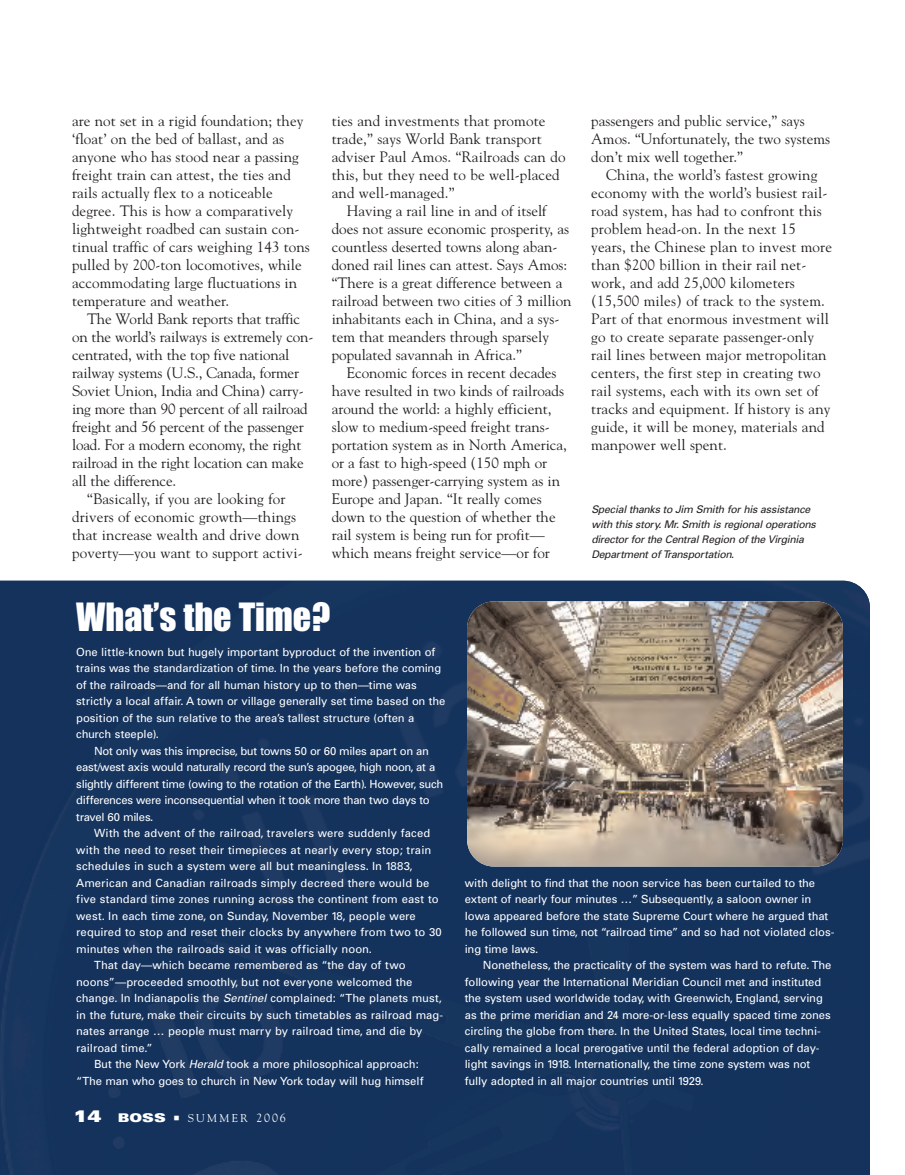
<style>
.page{position:relative;width:905px;height:1175px;background:#fff}
.page>*{position:absolute;margin:0;border:0;box-sizing:border-box;transform-origin:0 0}
.t1{font:36px "Impact";color:#fff}
.t2{font:15px/18px "Goudy";letter-spacing:.005em;color:#231f20}
.t3{font:900 expanded 12px "Univers";color:#fff}
.t4{font:11.25px/16.5px "Univers";letter-spacing:-.01em;color:#fff}
.t5{font:11.25px "Goudy";letter-spacing:.2em;color:#fff}
.t6{font:italic 10.5px/15px "Univers";letter-spacing:-.025em;color:#231f20}
.s1{font-style:italic}
.s2{font-size:16.5px}
.s3{font-size:12px}
</style>
<div class="page">
<div style="left:0;top:580px;width:870px;height:594px;background:#14325c"></div>
<img style="left:467px;top:601px;width:375px;height:265px;border-radius:27px">
<svg style="left:174px;top:1115px;width:5px;height:5px"></svg>
<p class="t2" style="left:72px;top:112px;width:239px">are not set in a rigid foundation; they ‘float’ on the bed of ballast, and as anyone who has stood near a passing freight train can attest, the ties and rails actually flex to a noticeable degree. This is how a comparatively lightweight roadbed can sustain con&shy;tinual traffic of cars weighing 143 tons pulled by 200-ton locomotives, while accommodating large fluctuations in temperature and weather.</p>
<p class="t2" style="left:87px;top:310px;width:214px">The World Bank reports that traffic</p>
<p class="t2" style="left:72px;top:328px;width:243px">on the world’s railways is extremely con-</p>
<p class="t2" style="left:72px;top:346px;width:219px">centrated, with the top five national</p>
<p class="t2" style="left:72px;top:364px;width:228px">railway systems (U.S., Canada, former</p>
<p class="t2" style="left:72px;top:382px;width:233px">Soviet Union, India and China) carry-</p>
<p class="t2" style="left:72px;top:400px;width:237px">ing more than 90 percent of all railroad</p>
<p class="t2" style="left:72px;top:418px;width:233px">freight and 56 percent of the passenger</p>
<p class="t2" style="left:72px;top:436px;width:231px">load. For a modern economy, the right</p>
<p class="t2" style="left:72px;top:454px;width:233px">railroad in the right location can make</p>
<p class="t2" style="left:72px;top:472px;width:106px">all the difference.</p>
<p class="t2" style="left:87px;top:490px;width:200px">“Basically, if you are looking for</p>
<p class="t2" style="left:72px;top:508px;width:225px">drivers of economic growth—things</p>
<p class="t2" style="left:72px;top:526px;width:229px">that increase wealth and drive down</p>
<p class="t2" style="left:72px;top:544px;width:232px">poverty—you want to support activi-</p>
<p class="t2" style="left:332px;top:112px;width:235px">ties and investments that promote trade,” says World Bank transport adviser Paul Amos. “Railroads can do this, but they need to be well-placed and well-managed.”</p>
<p class="t2" style="left:332px;top:202px;width:241px;text-indent:15px">Having a rail line in and of itself does not assure economic prosperity, as countless deserted towns along aban&shy;doned rail lines can attest. Says Amos: “There is a great difference between a railroad between two cities of 3 million inhabitants each in China, and a sys&shy;tem that meanders through sparsely populated savannah in Africa.”</p>
<p class="t2" style="left:332px;top:364px;width:237px;text-indent:15px">Economic forces in recent decades have resulted in two kinds of railroads around the world: a highly efficient, slow to medium-speed freight trans&shy;portation system as in North America, or a fast to high-speed (150 mph or more) passenger-carrying system as in Europe and Japan. “It really comes down to the question of whether the rail system is being run for profit— which means freight service—or for</p>
<h1 class="t1" style="left:76px;top:597px;width:255px">What’s the Time?</h1>
<p class="t2" style="left:591px;top:112px;width:240px">passengers and public service,” says<br>Amos. “Unfortunately, the two systems don’t mix well together.”</p>
<p class="t2" style="left:591px;top:166px;width:242px;text-indent:15px">China, the world’s fastest growing economy with the world’s busiest rail&shy;road system, has had to confront this problem head-on. In the next 15 years, the Chinese plan to invest more than $200 billion in their rail net&shy;work, and add 25,000 kilometers (15,500 miles) of track to the system.<br>Part of that enormous investment will go to create separate passenger-only rail lines between major metropolitan centers, the first step in creating two rail systems, each with its own set of tracks and equipment. If history is any guide, it will be money, materials and manpower well spent.</p>
<p class="t6" style="left:591px;top:503px;width:226px">Special thanks to Jim Smith for his assistance with this story. Mr. Smith is regional operations director for the Central Region of the Virginia Department of Transportation.</p>
<p class="t4" style="left:76px;top:644px;width:371px">One little-known but hugely important byproduct of the invention of trains was the standardization of time. In the years before the coming of the railroads—and for all human history up to then—time was strictly a local affair. A town or village generally set time based on the position of the sun relative to the area’s tallest structure (often a church steeple).</p>
<p class="t4" style="left:76px;top:743px;width:369px;text-indent:18px">Not only was this imprecise, but towns 50 or 60 miles apart on an east/west axis would naturally record the sun’s apogee, high noon, at a slightly different time (owing to the rotation of the Earth). However, such differences were inconsequential when it took more than two days to travel 60 miles.</p>
<p class="t4" style="left:94px;top:826px;width:338px">With the advent of the railroad, travelers were suddenly faced</p>
<p class="t4" style="left:76px;top:842px;width:356px">with the need to reset their timepieces at nearly every stop; train</p>
<p class="t4" style="left:76px;top:859px;width:338px">schedules in such a system were all but meaningless. In 1883,</p>
<p class="t4" style="left:76px;top:875px;width:354px">American and Canadian railroads simply decreed there would be</p>
<p class="t4" style="left:76px;top:892px;width:364px">five standard time zones running across the continent from east to</p>
<p class="t4" style="left:76px;top:908px;width:341px">west. In each time zone, on Sunday, November 18, people were</p>
<p class="t4" style="left:76px;top:925px;width:367px">required to stop and reset their clocks by anywhere from two to 30</p>
<p class="t4" style="left:76px;top:941px;width:297px">minutes when the railroads said it was officially noon.</p>
<p class="t4" style="left:94px;top:958px;width:313px">That day—which became remembered as “the day of two</p>
<p class="t4" style="left:76px;top:974px;width:338px">noons”—proceeded smoothly, but not everyone welcomed the</p>
<p class="t4" style="left:76px;top:991px;width:367px">change. In Indianapolis the <span class="s1">Sentinel</span> complained: “The planets must,</p>
<p class="t4" style="left:76px;top:1007px;width:368px">in the future, make their circuits by such timetables as railroad mag-</p>
<p class="t4" style="left:76px;top:1024px;width:348px">nates arrange … people must marry by railroad time, and die by</p>
<p class="t4" style="left:76px;top:1040px;width:78px">railroad time.”</p>
<p class="t4" style="left:94px;top:1057px;width:326px">But the New York <span class="s1">Herald</span> took a more philosophical approach:</p>
<p class="t4" style="left:76px;top:1073px;width:349px">“The man who goes to church in New York today will hug himself</p>
<p class="t3" style="left:74px;top:1113px;width:94px"><span class="s2">14</span> BOSS</p>
<p class="t5" style="left:188px;top:1111px;width:100px">SUMMER <span class="s3">2006</span></p>
<p class="t4" style="left:465px;top:875px;width:371px">with delight to find that the noon service has been curtailed to the extent of nearly four minutes …” Subsequently, a saloon owner in Iowa appeared before the state Supreme Court where he argued that he followed sun time, not “railroad time” and so had not violated clos&shy;ing time laws.</p>
<p class="t4" style="left:465px;top:958px;width:368px;text-indent:18px">Nonetheless, the practicality of the system was hard to refute. The following year the International Meridian Council met and instituted the system used worldwide today, with Greenwich, England, serving as the prime meridian and 24 more-or-less equally spaced time zones circling the globe from there. In the United States, local time techni&shy;cally remained a local prerogative until the federal adoption of day&shy;light savings in 1918. Internationally, the time zone system was not fully adopted in all major countries until 1929.</p>
</div>
